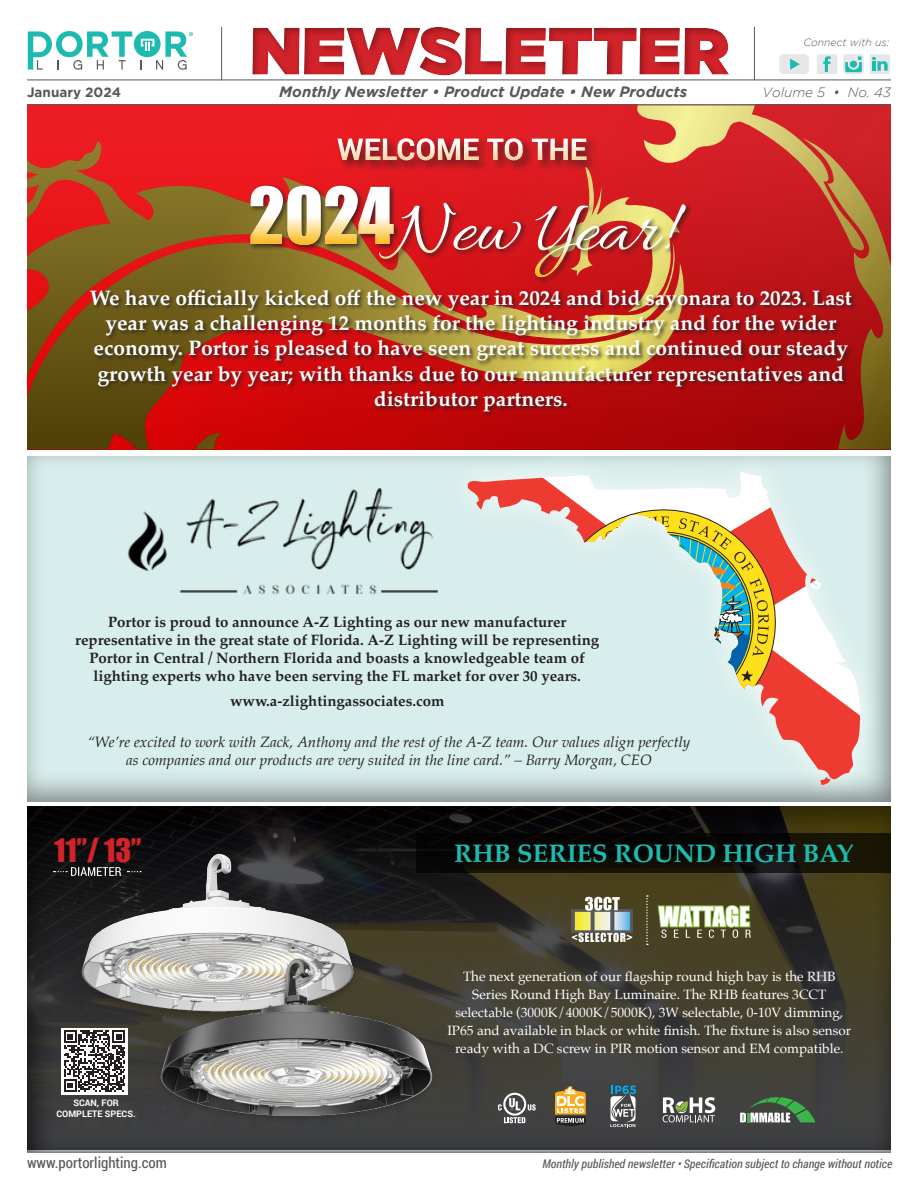
<style>
.page{position:relative;width:918px;height:1188px;background:#fff}
.page>*{position:absolute;margin:0;border:0;box-sizing:border-box;transform-origin:0 0}
.t1{font:29.85px "Impact";color:#d1232a}
.t2{font:700 25.5px "Palatino";color:#1dbbaf}
.t3{font:700 21px/25.2px "Palatino";color:#fff;text-align:center}
.t4{font:700 15px/18px "Palatino";color:#231f20;text-align:center}
.t5{font:italic 15px "Palatino";color:#231f20}
.t6{font:italic 700 15px "Gotham";color:#57585a}
.t7{font:15px "Roboto Condensed";color:#57585a}
.t8{font:13.5px/18px "Palatino";color:#fff;text-align:center}
.t9{font:italic 300 13.5px "Gotham";color:#57585a}
.t10{font:700 13.5px "Gotham";color:#57585a}
.t11{font:italic 12px "Roboto Condensed";color:#57585a}
.t12{font:italic 300 10.5px "Gotham";color:#57585a}
.t13{font:700 9px "Roboto";color:#fff}
</style>
<div class="page">
<img style="left:27px;top:807px;width:864px;height:344px">
<div style="left:27px;top:105px;width:864px;height:345px;background:#ed1c22"></div>
<svg style="left:160px;top:185px;width:88px;height:58px"></svg>
<svg style="left:27px;top:243px;width:224px;height:207px;background:#854413"></svg>
<svg style="left:27px;top:141px;width:133px;height:105px"></svg>
<div style="left:26px;top:454px;width:866px;height:348px;background:#231f20;opacity:.5"></div>
<hr style="left:27px;top:80px;width:864px;height:1px;background:#57585a">
<hr style="left:27px;top:105px;width:864px;height:1px;background:#57585a">
<svg style="left:779px;top:54px;width:30px;height:20px"></svg>
<div style="left:817px;top:54px;width:20px;height:20px;background:#e6e7e9;border-radius:2px"></div>
<svg style="left:823px;top:56px;width:8px;height:16px"></svg>
<div style="left:870px;top:54px;width:20px;height:20px;background:#e6e7e9;border-radius:2px"></div>
<svg style="left:872px;top:57px;width:16px;height:14px"></svg>
<svg style="left:843px;top:54px;width:21px;height:20px"></svg>
<hr style="left:27px;top:1152px;width:864px;height:1px;background:#57585a">
<svg style="left:28px;top:31px;width:165px;height:39px"></svg>
<svg style="left:252px;top:27px;width:477px;height:49px"></svg>
<hr style="left:221px;top:27px;width:1px;height:53px;background:#57585a">
<hr style="left:754px;top:27px;width:1px;height:53px;background:#57585a">
<div style="left:90px;top:288px;width:767px;height:129px;background:#231f20;opacity:.75"></div>
<svg style="left:251px;top:105px;width:640px;height:345px;background:#be392a"></svg>
<div style="left:444px;top:448px;width:441px;height:360px;background:#fff;opacity:.75"></div>
<svg style="left:468px;top:472px;width:274px;height:172px;fill:#daeeec"></svg>
<svg style="left:548px;top:507px;width:194px;height:137px;background:#cfdecc"></svg>
<img style="left:119px;top:481px;width:327px;height:120px">
<div style="left:75px;top:853px;width:283px;height:169px;background:#231f20;opacity:.4"></div>
<img style="left:81px;top:853px;width:273px;height:159px">
<img style="left:156px;top:955px;width:281px;height:168px">
<svg style="left:54px;top:867px;width:67px;height:9px"></svg>
<svg style="left:127px;top:871px;width:14px;height:1px"></svg>
<svg style="left:663px;top:1097px;width:52px;height:25px"></svg>
<svg style="left:740px;top:1097px;width:75px;height:25px;background:#608063"></svg>
<svg style="left:608px;top:1086px;width:28px;height:41px"></svg>
<svg style="left:498px;top:1093px;width:38px;height:30px"></svg>
<svg style="left:555px;top:1086px;width:31px;height:40px"></svg>
<svg style="left:658px;top:905px;width:93px;height:33px"></svg>
<div style="left:571px;top:910px;width:62px;height:23px;background:#57585a"></div>
<svg style="left:572px;top:897px;width:60px;height:45px"></svg>
<svg style="left:646px;top:895px;width:2px;height:50px"></svg>
<svg style="left:417px;top:833px;width:474px;height:40px;background:#0d0b06"></svg>
<div style="left:62px;top:1028px;width:66px;height:66px;background:#fff"></div>
<svg style="left:64px;top:1030px;width:61px;height:62px"></svg>
<p class="t12" style="left:803px;top:36px;width:87px">Connect with us:</p>
<p class="t10" style="left:27px;top:84px;width:96px">January 2024</p>
<p class="t6" style="left:279px;top:83px;width:409px">Monthly Newsletter • Product Update • New Products</p>
<p class="t9" style="left:763px;top:85px;width:130px">Volume 5 • No. 43</p>
<p class="t3" style="left:90px;top:285px;width:764px">We have officially kicked off the new year in 2024 and bid sayonara to 2023. Last year was a challenging 12 months for the lighting industry and for the wider economy. Portor is pleased to have seen great success and continued our steady growth year by year; with thanks due to our manufacturer representatives and distributor partners.</p>
<p class="t4" style="left:75px;top:612px;width:526px">Portor is proud to announce A-Z Lighting as our new manufacturer representative in the great state of Florida. A-Z Lighting will be representing Portor in Central / Northern Florida and boasts a knowledgeable team of lighting experts who have been serving the FL market for over 30 years.</p>
<p class="t4" style="left:230px;top:691px;width:216px">www.a-zlightingassociates.com</p>
<p class="t5" style="left:87px;top:729px;width:604px">“We’re excited to work with Zack, Anthony and the rest of the A-Z team. Our values align perfectly</p>
<p class="t5" style="left:126px;top:747px;width:527px">as companies and our products are very suited in the line card.” – Barry Morgan, CEO</p>
<p class="t1" style="left:54px;top:827px;width:89px">11”/ 13”</p>
<p class="t2" style="left:454px;top:832px;width:401px">RHB SERIES ROUND HIGH BAY</p>
<p class="t13" style="left:73px;top:1097px;width:47px">SCAN, FOR</p>
<p class="t13" style="left:57px;top:1107px;width:81px">COMPLETE SPECS.</p>
<p class="t8" style="left:447px;top:967px;width:405px">The next generation of our flagship round high bay is the RHB Series Round High Bay Luminaire. The RHB features 3CCT selectable (3000K/4000K/5000K), 3W selectable, 0-10V dimming, IP65 and available in black or white finish. The fixture is also sensor ready with a DC screw in PIR motion sensor and EM compatible.</p>
<p class="t7" style="left:27px;top:1153px;width:142px">www.portorlighting.com</p>
<p class="t11" style="left:542px;top:1156px;width:351px">Monthly published newsletter • Specification subject to change without notice</p>
</div>
